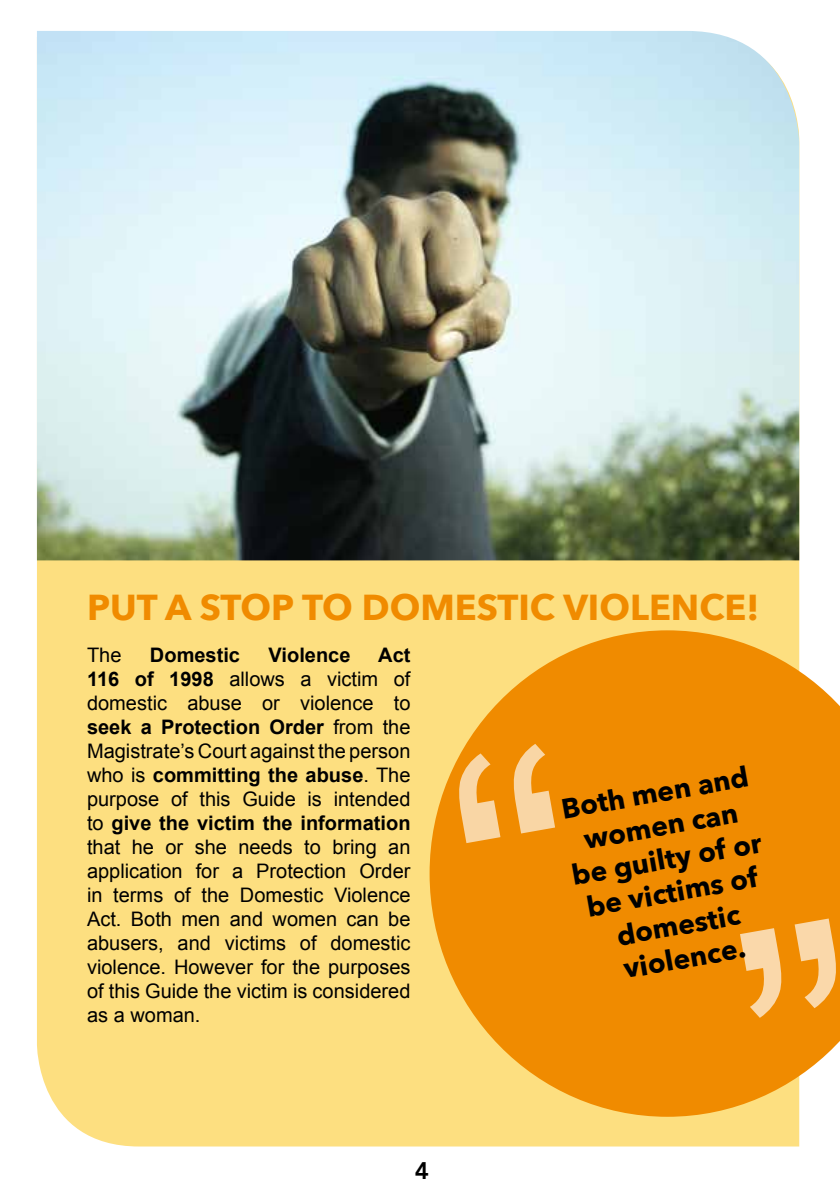
<style>
.page{position:relative;width:840px;height:1191px;background:#fff}
.page>*{position:absolute;margin:0;border:0;box-sizing:border-box;transform-origin:0 0}
.t1{font:700 36px "Avenir Next";color:#f08b00}
.t2{font:700 28px/33.6px "Avenir Next";color:#000;text-align:center}
.t3{font:800 24px "Avenir";color:#000}
.t4{font:20px/24px "Arial";color:#000;text-align:justify}
.t5{font:700 20px "Arial";color:#000}
.s1{font-weight:700}
</style>
<div class="page">
<div style="left:37px;top:560px;width:761px;height:586px;background:#fddf80"></div>
<img style="left:37px;top:31px;width:761px;height:529px">
<svg style="left:429px;top:630px;width:410px;height:486px;background:#f29b1a"></svg>
<svg style="left:458px;top:744px;width:97px;height:99px;background:#f4ac4a"></svg>
<svg style="left:739px;top:918px;width:97px;height:99px;background:#f4ad4b"></svg>
<h1 class="t1" style="left:87px;top:585px;width:673px">PUT A STOP TO DOMESTIC VIOLENCE!</h1>
<p class="t4" style="left:87px;top:643px;width:36px">The</p>
<p class="t5" style="left:150px;top:641px;width:92px">Domestic</p>
<p class="t5" style="left:268px;top:641px;width:83px">Violence</p>
<p class="t4" style="left:87px;top:643px;width:325px;text-indent:291px"><span class="s1">Act 116 of 1998</span> allows a victim of domestic abuse or violence to <span class="s1">seek a Protection Order</span> from the Magistrate’s Court against the person who is <span class="s1">committing the abuse</span>. The purpose of this Guide is intended to <span class="s1">give the victim the information </span>that he or she needs to bring an application for a Protection Order in terms of the Domestic Violence Act. Both men and women can be abusers, and victims of domestic violence. However for the purposes of this Guide the victim is considered as a woman.</p>
<h2 class="t2" style="left:557px;top:792px;width:194px;rotate:-10deg">Both men and women can be guilty of or be victims of domestic violence.</h2>
<p class="t3" style="left:414px;top:1148px;width:16px">4</p>
</div>
